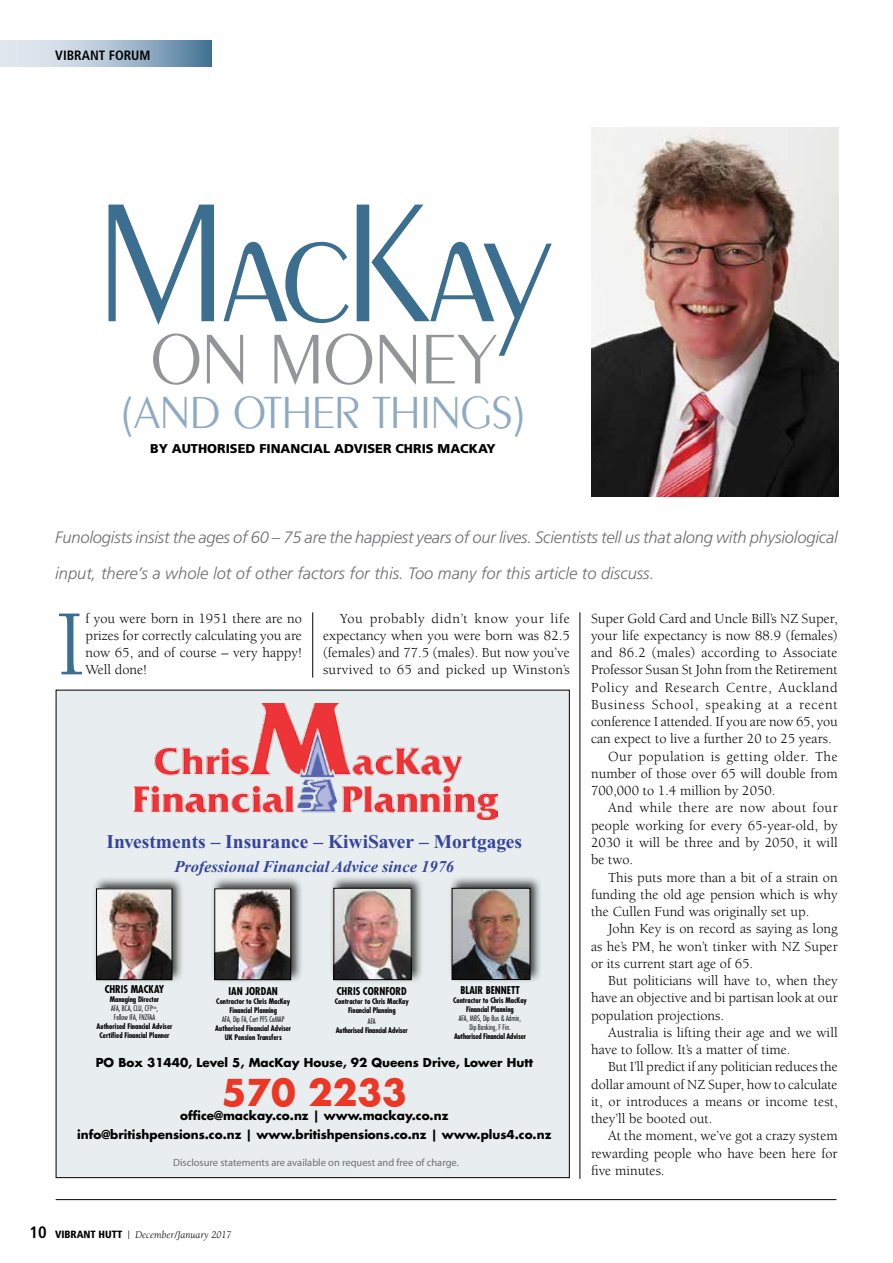
<style>
.page{position:relative;width:893px;height:1263px;background:#fff}
.page>*{position:absolute;margin:0;border:0;box-sizing:border-box;transform-origin:0 0}
.t1{font:300 180px "Peignot";letter-spacing:-.05em;color:#3b6e8f}
.t2{font:95.7px "Berkeley";color:#3b6e8f}
.t3{font:300 75px "Peignot";letter-spacing:-.025em;color:#939598}
.t4{font:300 48px "Peignot";letter-spacing:-.02em;color:#8eaac2}
.t5{font:700 36px "Futura Std";color:#ee3624}
.t6{font:700 19.5px "Times New Roman";color:#36449c}
.t7{font:italic 300 16.5px/36px "Frutiger";letter-spacing:-.01em;color:#6d6e71}
.t8{font:italic 700 16.5px "Times New Roman";color:#36449c}
.t9{font:14.25px/17.2px "Berkeley";color:#000;text-align:justify}
.t10{font:14.25px "Berkeley";letter-spacing:.03em;color:#000}
.t11{font:14.25px "Berkeley";letter-spacing:.02em;color:#000}
.t12{font:14.25px "Berkeley";letter-spacing:.045em;color:#000}
.t13{font:14.25px "Berkeley";letter-spacing:.05em;color:#000}
.t14{font:700 condensed 13.5px "Frutiger";color:#000}
.t15{font:900 12.75px "Frutiger";color:#000}
.t16{font:700 12px/18.6px "Futura Std";color:#000;text-align:center}
.t17{font:10.5px "Myriad Pro";color:#6d6e71}
.t18{font:700 condensed 10.5px "Futura Std";color:#000}
.t19{font:italic 10.5px "Berkeley";color:#000}
.t20{font:700 condensed 7.5px/9px "Futura Std";color:#000;text-align:center}
.t21{font:300 condensed 7.5px/9px "Futura Std";color:#000;text-align:center}
.t22{font:700 condensed 7.5px "Futura Std";letter-spacing:-.02em;color:#000}
.s1{font-weight:700}
.s2{font-family:"Frutiger";font-weight:700;font-style:normal;font-stretch:condensed;font-size:16.5px}
.s3{font-family:"Frutiger";font-weight:900;font-style:normal;font-stretch:condensed}
</style>
<div class="page">
<hr style="left:56px;top:1199px;width:780px;height:1px;background:#000">
<img style="left:591px;top:128px;width:247px;height:368px">
<div style="left:56px;top:690px;width:513px;height:487px;background:#e8eeef"></div>
<div style="left:92px;top:876px;width:93px;height:108px;background:#000;opacity:.75"></div>
<img style="left:98px;top:890px;width:72px;height:88px">
<div style="left:96px;top:888px;width:76px;height:92px;border:1px solid #000"></div>
<div style="left:210px;top:876px;width:93px;height:108px;background:#000;opacity:.75"></div>
<img style="left:216px;top:890px;width:73px;height:88px">
<div style="left:214px;top:888px;width:77px;height:92px;border:1px solid #000"></div>
<div style="left:330px;top:875px;width:94px;height:109px;background:#000;opacity:.75"></div>
<img style="left:336px;top:890px;width:73px;height:88px">
<div style="left:334px;top:888px;width:77px;height:92px;border:1px solid #000"></div>
<div style="left:448px;top:875px;width:95px;height:108px;background:#000;opacity:.75"></div>
<img style="left:454px;top:890px;width:74px;height:88px">
<div style="left:452px;top:888px;width:78px;height:92px;border:1px solid #000"></div>
<img style="left:133px;top:704px;width:365px;height:115px">
<hr style="left:580px;top:612px;width:1px;height:567px;background:#000">
<svg style="left:0;top:41px;width:212px;height:25px;background:#a9bdd0"></svg>
<hr style="left:312px;top:612px;width:1px;height:65px;background:#000">
<p class="t14" style="left:55px;top:47px;width:97px">VIBRANT FORUM</p>
<h1 class="t1" style="left:94px;top:160px;width:459px">MacKay</h1>
<h3 class="t3" style="left:150px;top:316px;width:348px">ON MONEY</h3>
<h3 class="t4" style="left:121px;top:385px;width:406px">(AND OTHER THINGS)</h3>
<p class="t15" style="left:150px;top:440px;width:347px">BY AUTHORISED FINANCIAL ADVISER CHRIS MACKAY</p>
<p class="t7" style="left:55px;top:519px;width:784px">Funologists insist the ages of 60 – 75 are the happiest years of our lives. Scientists tell us that along with physiological input, there’s a whole lot of other factors for this. Too many for this article to discuss.</p>
<h2 class="t2" style="left:55px;top:594px;width:32px">I</h2>
<p class="t9" style="left:85px;top:610px;width:218px">f you were born in 1951 there are no prizes for correctly calculating you are now 65, and of course – very happy!<br>Well done!</p>
<p class="t9" style="left:323px;top:610px;width:248px;text-indent:17px">You probably didn’t know your life expectancy when you were born was 82.5 (females) and 77.5 (males). But now you’ve survived to 65 and picked up Winston’s</p>
<p class="t9" style="left:591px;top:610px;width:248px">Super Gold Card and Uncle Bill’s NZ Super,</p>
<p class="t9" style="left:591px;top:627px;width:248px">your life expectancy is now 88.9 (females)</p>
<p class="t11" style="left:591px;top:645px;width:248px">and 86.2 (males) according to Associate</p>
<p class="t9" style="left:591px;top:662px;width:248px">Professor Susan St John from the Retirement</p>
<p class="t12" style="left:591px;top:680px;width:248px">Policy and Research Centre, Auckland</p>
<p class="t13" style="left:591px;top:697px;width:248px">Business School, speaking at a recent</p>
<p class="t9" style="left:591px;top:713px;width:248px">conference I attended. If you are now 65, you</p>
<p class="t9" style="left:591px;top:731px;width:242px">can expect to live a further 20 to 25 years.</p>
<p class="t10" style="left:608px;top:749px;width:231px">Our population is getting older. The</p>
<p class="t9" style="left:591px;top:765px;width:248px">number of those over 65 will double from</p>
<p class="t9" style="left:591px;top:782px;width:186px">700,000 to 1.4 million by 2050.</p>
<p class="t10" style="left:608px;top:800px;width:231px">And while there are now about four</p>
<p class="t9" style="left:591px;top:817px;width:248px">people working for every 65-year-old, by</p>
<p class="t9" style="left:591px;top:834px;width:248px">2030 it will be three and by 2050, it will</p>
<p class="t9" style="left:591px;top:851px;width:44px">be two.</p>
<p class="t9" style="left:608px;top:869px;width:231px">This puts more than a bit of a strain on</p>
<p class="t9" style="left:591px;top:886px;width:248px">funding the old age pension which is why</p>
<p class="t9" style="left:591px;top:903px;width:220px">the Cullen Fund was originally set up.</p>
<p class="t9" style="left:608px;top:920px;width:231px">John Key is on record as saying as long</p>
<p class="t9" style="left:591px;top:938px;width:248px">as he’s PM, he won’t tinker with NZ Super</p>
<p class="t9" style="left:591px;top:955px;width:164px">or its current start age of 65.</p>
<p class="t9" style="left:608px;top:972px;width:231px">But politicians will have to, when they</p>
<p class="t9" style="left:591px;top:989px;width:248px">have an objective and bi partisan look at our</p>
<p class="t9" style="left:591px;top:1007px;width:135px">population projections.</p>
<p class="t9" style="left:608px;top:1024px;width:231px">Australia is lifting their age and we will</p>
<p class="t9" style="left:591px;top:1041px;width:201px">have to follow. It’s a matter of time.</p>
<p class="t9" style="left:608px;top:1058px;width:231px">But I’ll predict if any politician reduces the</p>
<p class="t9" style="left:591px;top:1076px;width:248px">dollar amount of NZ Super, how to calculate</p>
<p class="t9" style="left:591px;top:1093px;width:248px">it, or introduces a means or income test,</p>
<p class="t9" style="left:591px;top:1110px;width:123px">they’ll be booted out.</p>
<p class="t9" style="left:608px;top:1127px;width:231px">At the moment, we’ve got a crazy system</p>
<p class="t9" style="left:591px;top:1145px;width:248px">rewarding people who have been here for</p>
<p class="t9" style="left:591px;top:1162px;width:75px">five minutes.</p>
<h3 class="t6" style="left:107px;top:831px;width:417px">Investments – Insurance – KiwiSaver – Mortgages</h3>
<p class="t8" style="left:174px;top:858px;width:281px">Professional Financial Advice since 1976</p>
<p class="t18" style="left:105px;top:983px;width:61px">CHRIS MACKAY</p>
<p class="t21" style="left:110px;top:995px;width:51px"><span class="s1">Managing Director<br></span>AFA, BCA, CLU, CFP<sup>cm</sup>,<br>Fellow IFA, FNZFAA</p>
<p class="t20" style="left:97px;top:1022px;width:78px">Authorised Financial Adviser<br>Certified Financial Planner</p>
<p class="t16" style="left:96px;top:1053px;width:439px">PO Box 31440, Level 5, MacKay House, 92 Queens Drive, Lower Hutt</p>
<h3 class="t5" style="left:222px;top:1068px;width:187px">570 2233</h3>
<p class="t16" style="left:77px;top:1106px;width:476px">office@mackay.co.nz | www.mackay.co.nz<br>info@britishpensions.co.nz | www.britishpensions.co.nz | www.plus4.co.nz</p>
<p class="t18" style="left:460px;top:984px;width:61px">BLAIR BENNETT</p>
<p class="t20" style="left:453px;top:996px;width:75px">Contractor to Chris MacKay<br>Financial Planning</p>
<p class="t21" style="left:459px;top:1014px;width:64px">AFA, MBS, Dip Bus &amp; Admin,<br>Dip Banking, F Fin.</p>
<p class="t22" style="left:454px;top:1032px;width:73px">Authorised Financial Adviser</p>
<p class="t18" style="left:229px;top:984px;width:51px">IAN JORDAN</p>
<p class="t20" style="left:216px;top:996px;width:75px">Contractor to Chris MacKay<br>Financial Planning</p>
<p class="t21" style="left:222px;top:1014px;width:64px">AFA, Dip FA, Cert PFS CeMAP</p>
<p class="t20" style="left:215px;top:1023px;width:78px">Authorised Financial Adviser<br>UK Pension Transfers</p>
<p class="t18" style="left:337px;top:984px;width:71px">CHRIS CORNFORD</p>
<p class="t20" style="left:335px;top:996px;width:75px">Contractor to Chris MacKay<br>Financial Planning</p>
<p class="t21" style="left:368px;top:1016px;width:9px">AFA</p>
<p class="t22" style="left:336px;top:1025px;width:73px">Authorised Financial Adviser</p>
<p class="t17" style="left:173px;top:1156px;width:287px">Disclosure statements are available on request and free of charge.</p>
<p class="t19" style="left:30px;top:1229px;width:203px"><span class="s2">10</span> <span class="s3">VIBRANT HUTT</span> | December/January 2017</p>
</div>
